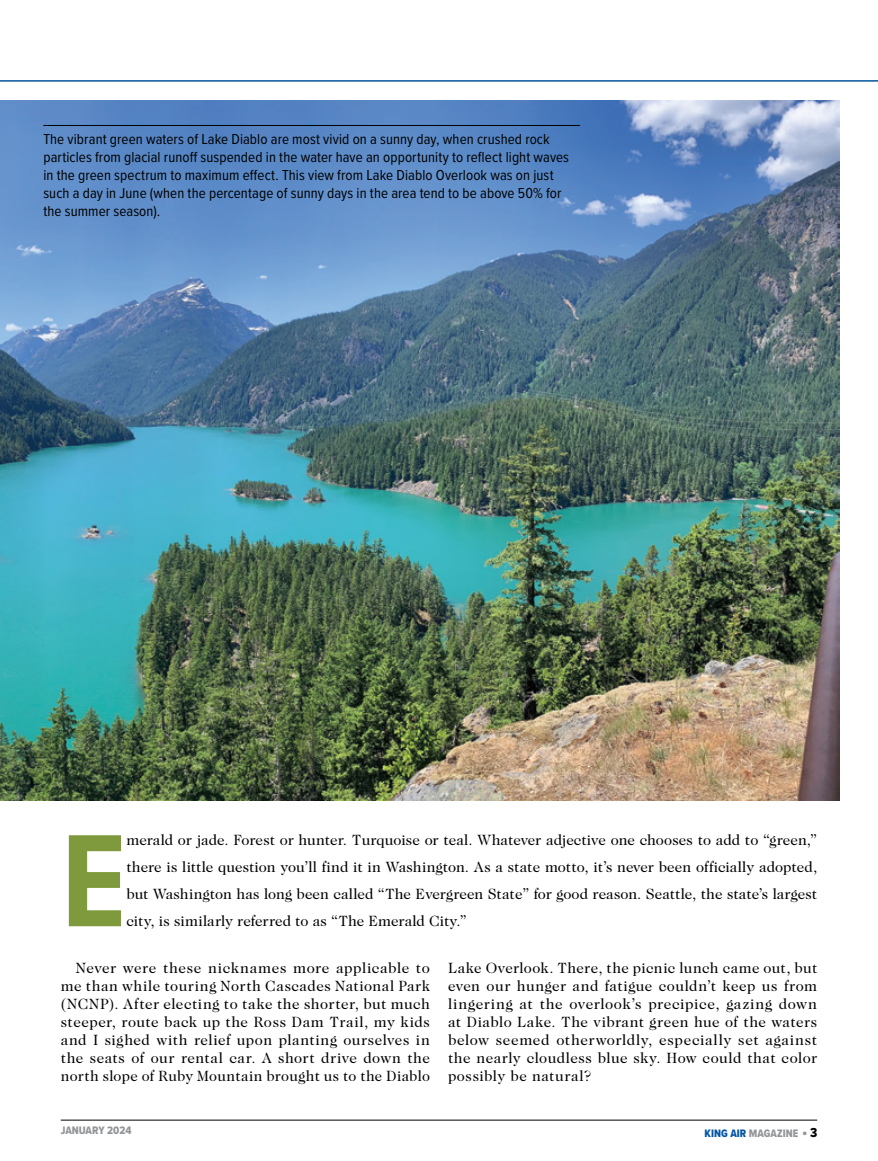
<style>
.page{position:relative;width:878px;height:1161px;background:#fff}
.page>*{position:absolute;margin:0;border:0;box-sizing:border-box;transform-origin:0 0}
.t1{font:700 136.5px "Proxima Nova Cond";color:#7e9a3c}
.t2{font:15px/18px "Caslon Two Twenty Four";letter-spacing:.02em;color:#000;text-align:justify}
.t3{font:15px/18px "Proxima Nova Cond";letter-spacing:.005em;color:#000}
.t4{font:11.25px "Proxima Nova Cond Extrabld";color:#939598}
.s1{color:#0054a6}
.s2{font-size:15px}
.s3{font-size:13.5px;color:#000}
</style>
<div class="page">
<hr style="left:61px;top:1120px;width:756px;height:1px;background:#000">
<hr style="left:0;top:80px;width:878px;height:2px;background:#00539b">
<img style="left:0;top:101px;width:839px;height:700px">
<hr style="left:43px;top:125px;width:537px;height:1px;background:#000">
<p class="t3" style="left:43px;top:129px;width:527px">The vibrant green waters of Lake Diablo are most vivid on a sunny day, when crushed rock particles from glacial runoff suspended in the water have an opportunity to reflect light waves in the green spectrum to maximum effect. This view from Lake Diablo Overlook was on just such a day in June (when the percentage of sunny days in the area tend to be above 50% for the summer season).</p>
<h1 class="t1" style="left:61px;top:780px;width:67px">E</h1>
<p class="t2" style="left:126px;top:827px;width:692px;line-height:27px">merald or jade. Forest or hunter. Turquoise or teal. Whatever adjective one chooses to add to “green,” there is little question you’ll find it in Washington. As a state motto, it’s never been officially adopted, but Washington has long been called “The Evergreen State” for good reason. Seattle, the state’s largest city, is similarly referred to as “The Emerald City.”</p>
<p class="t2" style="left:61px;top:959px;width:371px;text-indent:15px">Never were these nicknames more applicable to me than while touring North Cascades National Park (NCNP). After electing to take the shorter, but much steeper, route back up the Ross Dam Trail, my kids and I sighed with relief upon planting ourselves in the seats of our rental car. A short drive down the north slope of Ruby Mountain brought us to the Diablo</p>
<p class="t2" style="left:448px;top:959px;width:371px">Lake Overlook. There, the picnic lunch came out, but even our hunger and fatigue couldn’t keep us from lingering at the overlook’s precipice, gazing down at Diablo Lake. The vibrant green hue of the waters below seemed otherworldly, especially set against the nearly cloudless blue sky. How could that color possibly be natural?</p>
<p class="t4" style="left:61px;top:1122px;width:72px">JANUARY 2024</p>
<p class="t4" style="left:704px;top:1125px;width:114px"><span class="s1">KING AIR</span> MAGAZINE <span class="s2">•</span> <span class="s3">3</span></p>
</div>
